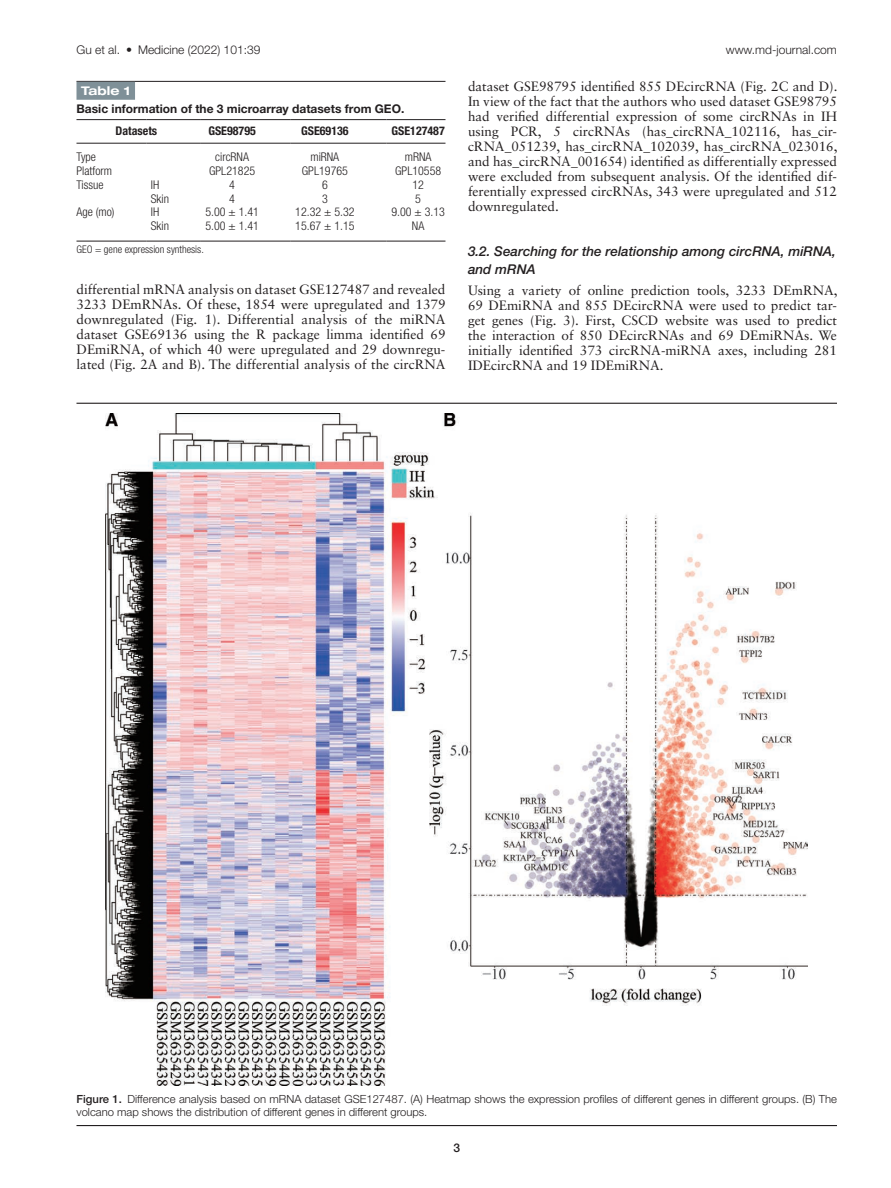
<style>
.page{position:relative;width:891px;height:1188px;background:#fff}
.page>*{position:absolute;margin:0;border:0;box-sizing:border-box;transform-origin:0 0}
.t1{font:13.5px/15px "Sabon LT Std";color:#231f20;text-align:justify}
.t2{font:italic 500 13.5px/18px "Helvetica Neue LT Std";color:#231f20}
.t3{font:300 condensed 12px "Helvetica Neue LT Std";color:#231f20}
.t4{font:700 12px "Helvetica Neue LT Std";color:#231f20}
.t5{font:300 12px "Helvetica Neue LT Std";color:#231f20}
.t6{font:700 condensed 12px "Helvetica Neue LT Std";color:#231f20}
.t7{font:700 expanded 12px "Helvetica Neue LT Std";color:#fff}
.t8{font:500 12px "Helvetica Neue LT Std";color:#231f20}
.t9{font:300 11.25px/13.5px "Helvetica Neue LT Std";color:#231f20}
.t10{font:300 condensed 10.5px "Helvetica Neue LT Std";color:#231f20}
.s1{font-weight:500}
</style>
<div class="page">
<hr style="left:76px;top:81px;width:370px;height:1px;background:#231f20">
<div style="left:76px;top:82px;width:59px;height:18px;background:#7f9098"></div>
<hr style="left:76px;top:119px;width:70px;height:1px;background:#231f20">
<hr style="left:146px;top:119px;width:55px;height:1px;background:#231f20">
<hr style="left:76px;top:143px;width:70px;height:1px;background:#231f20">
<hr style="left:146px;top:143px;width:55px;height:1px;background:#231f20">
<hr style="left:201px;top:119px;width:90px;height:1px;background:#231f20">
<hr style="left:201px;top:143px;width:90px;height:1px;background:#231f20">
<hr style="left:291px;top:119px;width:95px;height:1px;background:#231f20">
<hr style="left:291px;top:143px;width:95px;height:1px;background:#231f20">
<hr style="left:386px;top:119px;width:60px;height:1px;background:#231f20">
<hr style="left:386px;top:143px;width:60px;height:1px;background:#231f20">
<hr style="left:76px;top:241px;width:70px;height:1px;background:#231f20">
<hr style="left:146px;top:241px;width:55px;height:1px;background:#231f20">
<hr style="left:201px;top:241px;width:90px;height:1px;background:#231f20">
<hr style="left:291px;top:241px;width:95px;height:1px;background:#231f20">
<hr style="left:386px;top:241px;width:60px;height:1px;background:#231f20">
<img style="left:106px;top:414px;width:702px;height:671px">
<hr style="left:76px;top:403px;width:761px;height:1px;background:#231f20">
<hr style="left:76px;top:1125px;width:761px;height:1px;background:#231f20">
<p class="t5" style="left:76px;top:42px;width:185px">Gu et al. • Medicine (2022) 101:39</p>
<p class="t5" style="left:726px;top:42px;width:113px">www.md-journal.com</p>
<p class="t7" style="left:81px;top:83px;width:51px">Table 1</p>
<p class="t4" style="left:76px;top:102px;width:329px">Basic information of the 3 microarray datasets from GEO.</p>
<p class="t6" style="left:116px;top:124px;width:43px">Datasets</p>
<p class="t6" style="left:208px;top:124px;width:49px">GSE98795</p>
<p class="t6" style="left:301px;top:124px;width:49px">GSE69136</p>
<p class="t6" style="left:392px;top:124px;width:55px">GSE127487</p>
<p class="t3" style="left:76px;top:150px;width:21px">Type</p>
<p class="t3" style="left:215px;top:150px;width:35px">circRNA</p>
<p class="t3" style="left:310px;top:150px;width:30px">miRNA</p>
<p class="t3" style="left:405px;top:150px;width:28px">mRNA</p>
<p class="t3" style="left:76px;top:164px;width:37px">Platform</p>
<p class="t3" style="left:209px;top:164px;width:48px">GPL21825</p>
<p class="t3" style="left:302px;top:164px;width:48px">GPL19765</p>
<p class="t3" style="left:395px;top:164px;width:48px">GPL10558</p>
<p class="t3" style="left:76px;top:178px;width:29px">Tissue</p>
<p class="t3" style="left:151px;top:178px;width:10px">IH</p>
<p class="t3" style="left:229px;top:178px;width:7px">4</p>
<p class="t3" style="left:322px;top:178px;width:7px">6</p>
<p class="t3" style="left:412px;top:178px;width:13px">12</p>
<p class="t3" style="left:151px;top:191px;width:20px">Skin</p>
<p class="t3" style="left:229px;top:191px;width:7px">4</p>
<p class="t3" style="left:322px;top:191px;width:7px">3</p>
<p class="t3" style="left:415px;top:191px;width:7px">5</p>
<p class="t3" style="left:77px;top:205px;width:39px">Age (mo)</p>
<p class="t3" style="left:151px;top:205px;width:10px">IH</p>
<p class="t3" style="left:205px;top:205px;width:55px">5.00 ± 1.41</p>
<p class="t3" style="left:295px;top:205px;width:61px">12.32 ± 5.32</p>
<p class="t3" style="left:391px;top:205px;width:55px">9.00 ± 3.13</p>
<p class="t3" style="left:151px;top:219px;width:20px">Skin</p>
<p class="t3" style="left:205px;top:219px;width:55px">5.00 ± 1.41</p>
<p class="t3" style="left:295px;top:219px;width:61px">15.67 ± 1.15</p>
<p class="t3" style="left:412px;top:219px;width:14px">NA</p>
<p class="t10" style="left:76px;top:244px;width:129px">GEO = gene expression synthesis.</p>
<p class="t1" style="left:76px;top:281px;width:371px">differential mRNA analysis on dataset GSE127487 and revealed 3233 DEmRNAs. Of these, 1854 were upregulated and 1379 downregulated (Fig. 1). Differential analysis of the miRNA dataset GSE69136 using the R package limma identified 69<br>DEmiRNA, of which 40 were upregulated and 29 downregu&shy;lated (Fig. 2A and B). The differential analysis of the circRNA</p>
<p class="t1" style="left:468px;top:79px;width:371px">dataset GSE98795 identified 855 DEcircRNA (Fig. 2C and D).<br>In view of the fact that the authors who used dataset GSE98795 had verified differential expression of some circRNAs in IH using PCR, 5 circRNAs (has_circRNA_102116, has_cir&shy;cRNA_051239, has_circRNA_102039, has_circRNA_023016, and has_circRNA_001654) identified as differentially expressed were excluded from subsequent analysis. Of the identified dif&shy;ferentially expressed circRNAs, 343 were upregulated and 512 downregulated.</p>
<p class="t2" style="left:468px;top:242px;width:369px">3.2. Searching for the relationship among circRNA, miRNA, and mRNA</p>
<p class="t1" style="left:468px;top:283px;width:371px">Using a variety of online prediction tools, 3233 DEmRNA, 69 DEmiRNA and 855 DEcircRNA were used to predict tar&shy;get genes (Fig. 3). First, CSCD website was used to predict the interaction of 850 DEcircRNAs and 69 DEmiRNAs. We initially identified 373 circRNA-miRNA axes, including 281<br>IDEcircRNA and 19 IDEmiRNA.</p>
<p class="t9" style="left:76px;top:1092px;width:762px"><span class="s1">Figure 1.</span> Difference analysis based on mRNA dataset GSE127487. (A) Heatmap shows the expression profiles of different genes in different groups. (B) The volcano map shows the distribution of different genes in different groups.</p>
<p class="t8" style="left:453px;top:1140px;width:8px">3</p>
</div>
